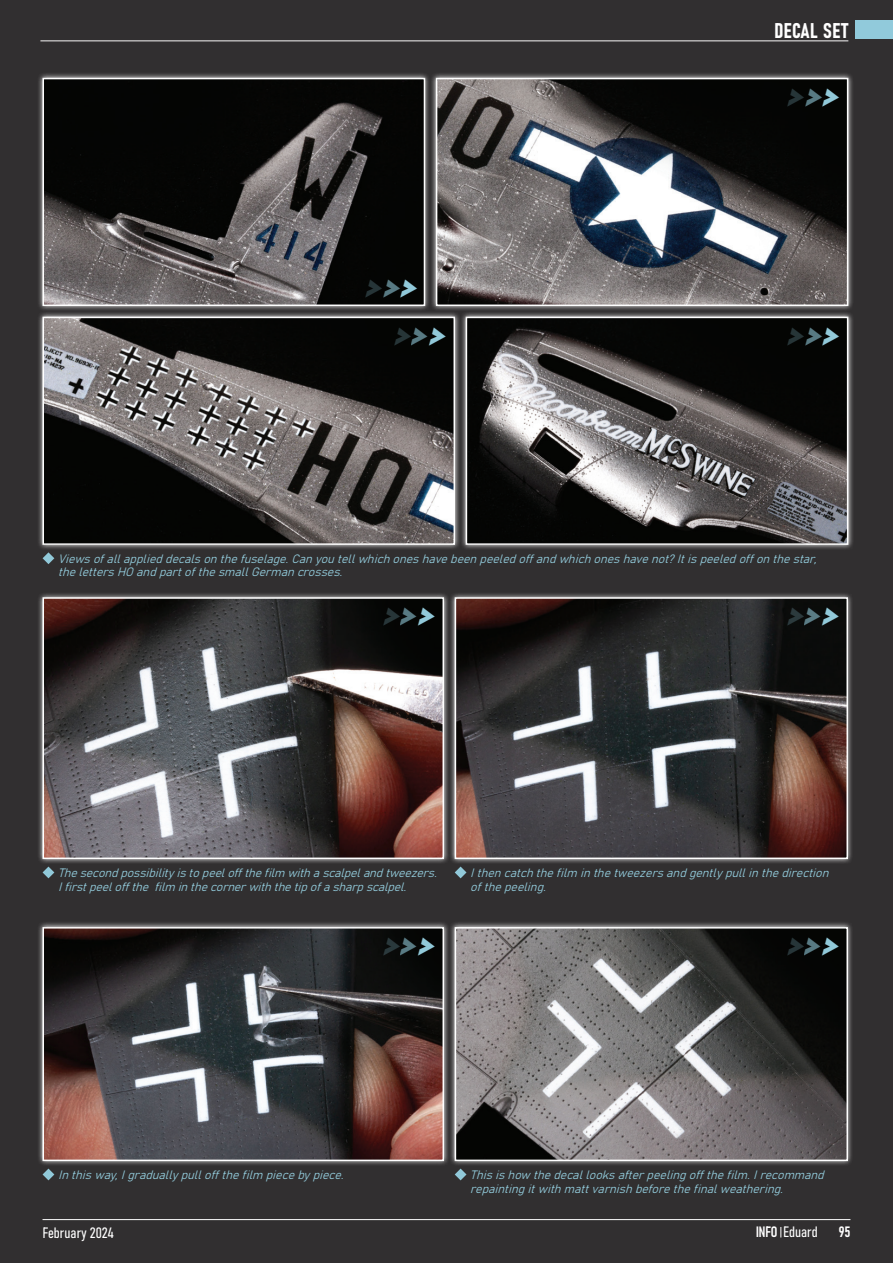
<style>
.page{position:relative;width:893px;height:1263px;background:#312f30}
.page>*{position:absolute;margin:0;border:0;box-sizing:border-box;transform-origin:0 0}
.t1{font:italic 41.4px "Bahnschrift";color:#91c9d9}
.t2{font:21px "Bahnschrift";letter-spacing:.015em;color:#fff}
.t3{font:14.85px "Bahnschrift";color:#fff}
.t4{font:italic 12px/13.5px "Bahnschrift";color:#91c9d9}
</style>
<div class="page">
<div style="left:855px;top:20px;width:38px;height:19px;background:#91cadb"></div>
<hr style="left:40px;top:40px;width:808px;height:1px;background:#fff">
<div style="left:37px;top:72px;width:394px;height:240px;background:#fff;opacity:.9"></div>
<img style="left:46px;top:81px;width:376px;height:222px">
<div style="left:43px;top:78px;width:382px;height:228px;border:2px solid #fff"></div>
<div style="left:460px;top:311px;width:394px;height:239px;background:#fff;opacity:.9"></div>
<img style="left:469px;top:320px;width:376px;height:222px">
<div style="left:466px;top:317px;width:382px;height:228px;border:2px solid #fff"></div>
<div style="left:430px;top:72px;width:424px;height:240px;background:#fff;opacity:.9"></div>
<img style="left:439px;top:81px;width:406px;height:222px">
<div style="left:436px;top:78px;width:412px;height:228px;border:2px solid #fff"></div>
<div style="left:37px;top:311px;width:423px;height:239px;background:#fff;opacity:.9"></div>
<img style="left:46px;top:320px;width:406px;height:222px">
<div style="left:43px;top:317px;width:412px;height:228px;border:2px solid #fff"></div>
<svg style="left:43px;top:552px;width:11px;height:12px"></svg>
<div style="left:37px;top:592px;width:413px;height:272px;background:#fff;opacity:.9"></div>
<img style="left:46px;top:600px;width:395px;height:256px">
<div style="left:43px;top:597px;width:401px;height:262px;border:2px solid #fff"></div>
<div style="left:37px;top:921px;width:413px;height:246px;background:#fff;opacity:.9"></div>
<img style="left:46px;top:930px;width:395px;height:228px">
<div style="left:43px;top:927px;width:401px;height:234px;border:2px solid #fff"></div>
<div style="left:449px;top:592px;width:405px;height:272px;background:#fff;opacity:.9"></div>
<img style="left:458px;top:600px;width:387px;height:256px">
<div style="left:455px;top:597px;width:393px;height:262px;border:2px solid #fff"></div>
<div style="left:449px;top:921px;width:405px;height:246px;background:#fff;opacity:.9"></div>
<img style="left:458px;top:930px;width:387px;height:228px">
<div style="left:455px;top:927px;width:393px;height:234px;border:2px solid #fff"></div>
<svg style="left:43px;top:866px;width:11px;height:12px"></svg>
<svg style="left:43px;top:1168px;width:11px;height:12px"></svg>
<svg style="left:455px;top:866px;width:11px;height:12px"></svg>
<svg style="left:455px;top:1168px;width:11px;height:12px"></svg>
<hr style="left:43px;top:1219px;width:807px;height:1px;background:#fff">
<h2 class="t2" style="left:774px;top:14px;width:75px">DECAL SET</h2>
<h1 class="t1" style="left:361px;top:256px;width:70px">&gt;&gt;&gt;</h1>
<h1 class="t1" style="left:783px;top:65px;width:70px">&gt;&gt;&gt;</h1>
<h1 class="t1" style="left:390px;top:303px;width:70px">&gt;&gt;&gt;</h1>
<h1 class="t1" style="left:783px;top:303px;width:70px">&gt;&gt;&gt;</h1>
<p class="t4" style="left:58px;top:551px;width:764px">Viewsofallapplieddecalsonthefuselage.Canyoutellwhichoneshavebeenpeeledoffandwhichoneshavenot?Itispeeledoffonthestar, thelettersHOandpartofthesmallGermancrosses.</p>
<h1 class="t1" style="left:379px;top:584px;width:70px">&gt;&gt;&gt;</h1>
<h1 class="t1" style="left:783px;top:584px;width:70px">&gt;&gt;&gt;</h1>
<p class="t4" style="left:58px;top:865px;width:385px">Thesecondpossibilityistopeeloffthefilm withascalpelandtweezers.<br>Ifirstpeeloffthe film inthecornerwiththetipofasharpscalpel.</p>
<p class="t4" style="left:470px;top:865px;width:364px">Ithencatchthefilm inthetweezersandgentlypullinthedirection ofthepeeling.</p>
<h1 class="t1" style="left:379px;top:914px;width:70px">&gt;&gt;&gt;</h1>
<h1 class="t1" style="left:783px;top:914px;width:70px">&gt;&gt;&gt;</h1>
<p class="t4" style="left:58px;top:1167px;width:291px">Inthisway,Igraduallypulloffthefilm piecebypiece.</p>
<p class="t4" style="left:470px;top:1167px;width:359px">Thisishow thedecallooksafterpeelingoffthefilm.Irecommand repaintingitwithmattvarnishbeforethefinalweathering.</p>
<p class="t3" style="left:43px;top:1221px;width:73px">February 2024</p>
<p class="t3" style="left:756px;top:1221px;width:63px">INFO Eduard</p>
<p class="t3" style="left:839px;top:1220px;width:13px">95</p>
</div>
